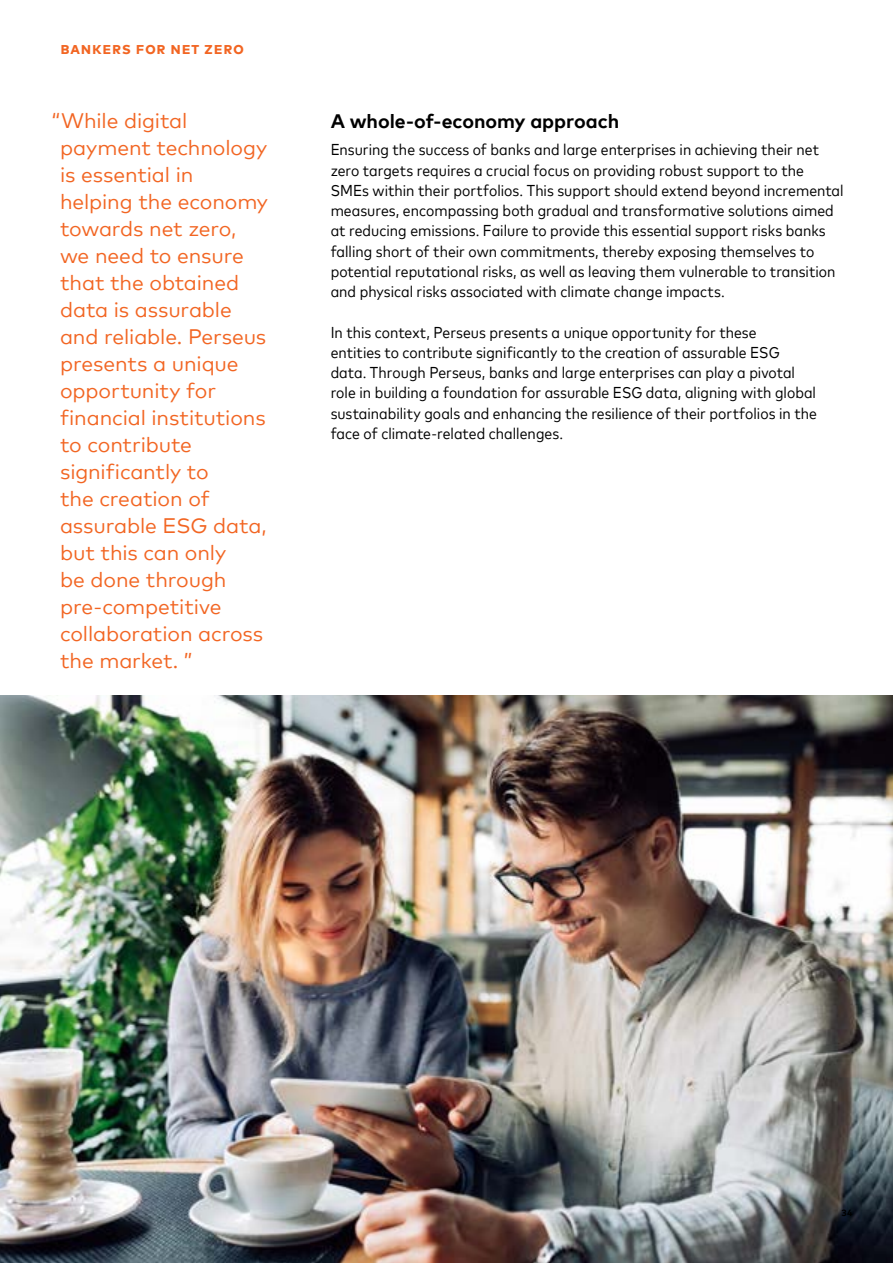
<style>
.page{position:relative;width:893px;height:1263px;background:#fff}
.page>*{position:absolute;margin:0;border:0;box-sizing:border-box;transform-origin:0 0}
.t1{font:21px/27px "Mark Offc For MC";letter-spacing:-.005em;color:#f26522}
.t2{font:700 19.5px "Mark Offc For MC";color:#000}
.t3{font:15.75px/20.2px "Mark For MC Nrw";color:#000}
.t4{font:800 12.75px "Mark Offc For MC";letter-spacing:.1em;color:#f26522}
.t5{font:700 9px "Mark Offc For MC";color:#000}
</style>
<div class="page">
<img style="left:0;top:695px;width:893px;height:568px">
<p class="t4" style="left:61px;top:40px;width:185px">BANKERS FOR NET ZERO</p>
<p class="t1" style="left:60px;top:106px;width:209px;text-indent:-9px">“While digital payment technology is essential in helping the economy towards net zero, we need to ensure that the obtained data is assurable and reliable. Perseus presents a unique opportunity for financial institutions to contribute significantly to<br>the creation of assurable ESG data, but this can only<br>be done through pre-competitive collaboration across the market. ”</p>
<p class="t2" style="left:331px;top:107px;width:290px">A whole-of-economy approach</p>
<p class="t3" style="left:331px;top:138px;width:514px">Ensuring the success of banks and large enterprises in achieving their net zero targets requires a crucial focus on providing robust support to the SMEs within their portfolios. This support should extend beyond incremental measures, encompassing both gradual and transformative solutions aimed at reducing emissions. Failure to provide this essential support risks banks falling short of their own commitments, thereby exposing themselves to potential reputational risks, as well as leaving them vulnerable to transition and physical risks associated with climate change impacts.</p>
<p class="t3" style="left:331px;top:321px;width:488px">In this context, Perseus presents a unique opportunity for these<br>entities to contribute significantly to the creation of assurable ESG data. Through Perseus, banks and large enterprises can play a pivotal role in building a foundation for assurable ESG data, aligning with global sustainability goals and enhancing the resilience of their portfolios in the face of climate-related challenges.</p>
<p class="t5" style="left:841px;top:1206px;width:13px">34</p>
</div>
